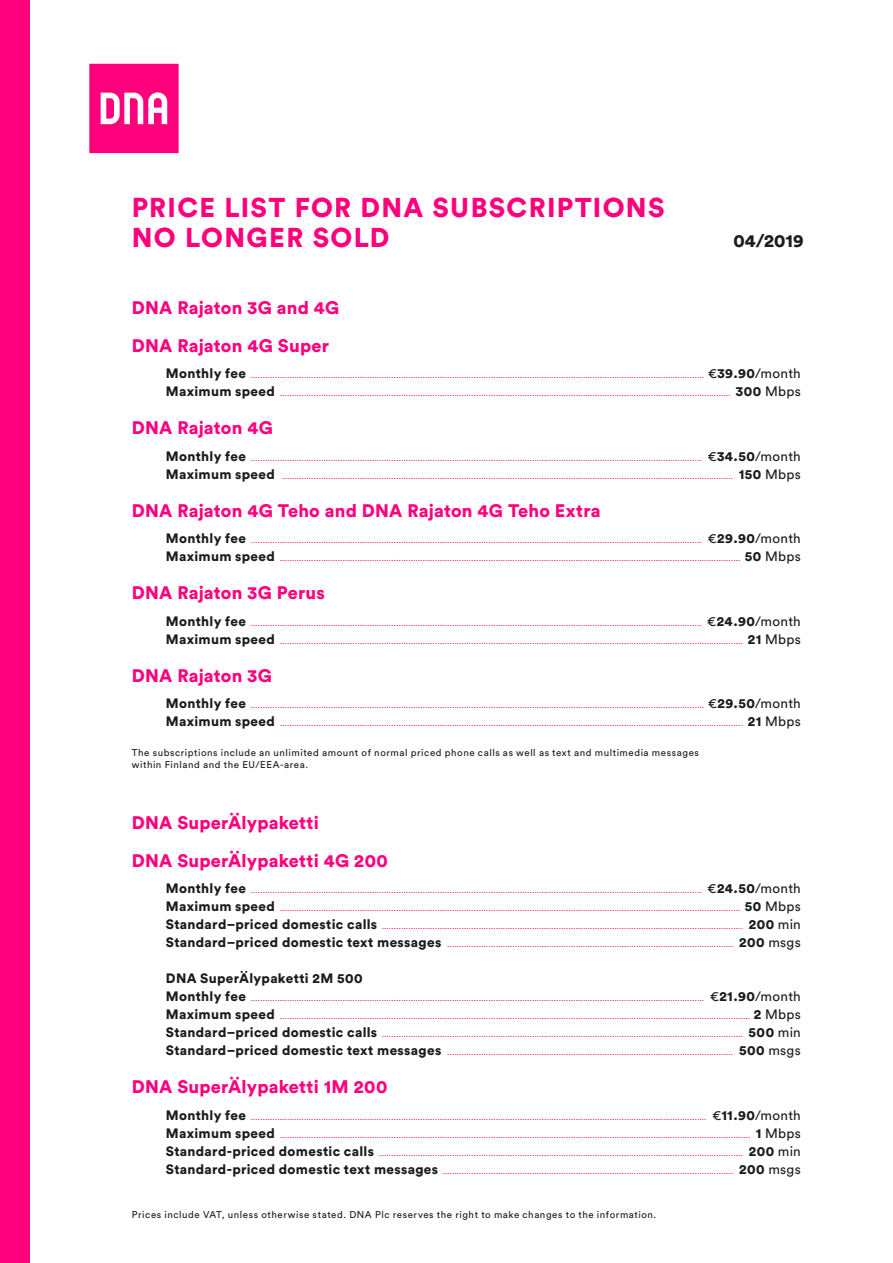
<style>
.page{position:relative;width:893px;height:1263px;background:#fff}
.page>*{position:absolute;margin:0;border:0;box-sizing:border-box;transform-origin:0 0}
.Hinnasto_otsikko_1{font:900 27px/30px "Circular Std";letter-spacing:.05em;color:#ff007d}
.Hinnasto_otsikko_2{font:900 18px "Circular Std";letter-spacing:.01em;color:#ff007d}
.t1{font:900 18px "Circular Std";letter-spacing:.005em;color:#1b1c20}
.Hinnasto_hintarivi{font:900 13.5px "Circular Std";letter-spacing:.025em;color:#1b1c20}
.Hinnasto_lakiteksti{font:9.75px/12px "Circular Std";letter-spacing:.055em;color:#1b1c20}
.Hinnasto_hintarivi-2{font:8.25px "Circular Std";color:#ff007d}
.s1{font-weight:900;font-size:13.5px;color:#1b1c20}
.s2{font-size:13.5px;color:#1b1c20}
</style>
<div class="page">
<div style="left:0;top:0;width:30px;height:1263px;background:#ff007d"></div>
<svg style="left:89px;top:64px;width:90px;height:89px;background:#ff2791"></svg>
<p class="Hinnasto_otsikko_1" style="left:132px;top:192px;width:534px">PRICE LIST FOR DNA SUBSCRIPTIONS<br>NO LONGER SOLD</p>
<p class="t1" style="left:733px;top:228px;width:72px">04/2019</p>
<p class="Hinnasto_otsikko_2" style="left:132px;top:295px;width:209px">DNA Rajaton 3G and 4G</p>
<p class="Hinnasto_otsikko_2" style="left:132px;top:333px;width:199px">DNA Rajaton 4G Super</p>
<p class="Hinnasto_hintarivi-2" style="left:166px;top:370px;width:636px"><span class="s1">Monthly fee</span> ........................................................................................................................................................................................... <span class="s2">€</span><span class="s1">39.90</span><span class="s2">/month</span></p>
<p class="Hinnasto_hintarivi-2" style="left:166px;top:388px;width:636px"><span class="s1">Maximum speed</span> .......................................................................................................................................................................................... <span class="s1">300</span> <span class="s2">Mbps</span></p>
<p class="Hinnasto_otsikko_2" style="left:132px;top:416px;width:143px">DNA Rajaton 4G</p>
<p class="Hinnasto_hintarivi-2" style="left:166px;top:453px;width:636px"><span class="s1">Monthly fee</span> .......................................................................................................................................................................................... <span class="s2">€</span><span class="s1">34.50</span><span class="s2">/month</span></p>
<p class="Hinnasto_hintarivi-2" style="left:166px;top:471px;width:636px"><span class="s1">Maximum speed</span> .......................................................................................................................................................................................... <span class="s1">150</span> <span class="s2">Mbps</span></p>
<p class="Hinnasto_otsikko_2" style="left:132px;top:498px;width:470px">DNA Rajaton 4G Teho and DNA Rajaton 4G Teho Extra</p>
<p class="Hinnasto_hintarivi-2" style="left:166px;top:535px;width:636px"><span class="s1">Monthly fee</span> .......................................................................................................................................................................................... <span class="s2">€</span><span class="s1">29.90</span><span class="s2">/month</span></p>
<p class="Hinnasto_hintarivi-2" style="left:166px;top:553px;width:636px"><span class="s1">Maximum speed</span> .............................................................................................................................................................................................. <span class="s1">50</span> <span class="s2">Mbps</span></p>
<p class="Hinnasto_otsikko_2" style="left:132px;top:581px;width:194px">DNA Rajaton 3G Perus</p>
<p class="Hinnasto_hintarivi-2" style="left:166px;top:618px;width:636px"><span class="s1">Monthly fee</span> .......................................................................................................................................................................................... <span class="s2">€</span><span class="s1">24.90</span><span class="s2">/month</span></p>
<p class="Hinnasto_hintarivi-2" style="left:166px;top:636px;width:636px"><span class="s1">Maximum speed</span> ............................................................................................................................................................................................... <span class="s1">21</span> <span class="s2">Mbps</span></p>
<p class="Hinnasto_otsikko_2" style="left:132px;top:663px;width:142px">DNA Rajaton 3G</p>
<p class="Hinnasto_hintarivi-2" style="left:166px;top:700px;width:636px"><span class="s1">Monthly fee</span> ........................................................................................................................................................................................... <span class="s2">€</span><span class="s1">29.50</span><span class="s2">/month</span></p>
<p class="Hinnasto_hintarivi-2" style="left:166px;top:718px;width:636px"><span class="s1">Maximum speed</span> ............................................................................................................................................................................................... <span class="s1">21</span> <span class="s2">Mbps</span></p>
<p class="Hinnasto_lakiteksti" style="left:132px;top:746px;width:569px">The subscriptions include an unlimited amount of normal priced phone calls as well as text and multimedia messages within Finland and the EU/EEA-area.</p>
<p class="Hinnasto_otsikko_2" style="left:132px;top:810px;width:188px">DNA SuperÄlypaketti</p>
<p class="Hinnasto_otsikko_2" style="left:132px;top:848px;width:257px">DNA SuperÄlypaketti 4G 200</p>
<p class="Hinnasto_hintarivi-2" style="left:166px;top:885px;width:636px"><span class="s1">Monthly fee</span> .......................................................................................................................................................................................... <span class="s2">€</span><span class="s1">24.50</span><span class="s2">/month</span></p>
<p class="Hinnasto_hintarivi-2" style="left:166px;top:903px;width:636px"><span class="s1">Maximum speed</span> .............................................................................................................................................................................................. <span class="s1">50</span> <span class="s2">Mbps</span></p>
<p class="Hinnasto_hintarivi-2" style="left:166px;top:921px;width:636px"><span class="s1">Standard–priced domestic calls</span> ..................................................................................................................................................... <span class="s1">200</span> <span class="s2">min</span></p>
<p class="Hinnasto_hintarivi-2" style="left:166px;top:939px;width:636px"><span class="s1">Standard–priced domestic text messages</span> ...................................................................................................................... <span class="s1">200</span> <span class="s2">msgs</span></p>
<p class="Hinnasto_hintarivi" style="left:166px;top:969px;width:198px">DNA SuperÄlypaketti 2M 500</p>
<p class="Hinnasto_hintarivi-2" style="left:166px;top:993px;width:636px"><span class="s1">Monthly fee</span> ........................................................................................................................................................................................... <span class="s2">€</span><span class="s1">21.90</span><span class="s2">/month</span></p>
<p class="Hinnasto_hintarivi-2" style="left:166px;top:1011px;width:636px"><span class="s1">Maximum speed</span> .................................................................................................................................................................................................. <span class="s1">2</span> <span class="s2">Mbps</span></p>
<p class="Hinnasto_hintarivi-2" style="left:166px;top:1029px;width:636px"><span class="s1">Standard–priced domestic calls</span> ..................................................................................................................................................... <span class="s1">500</span> <span class="s2">min</span></p>
<p class="Hinnasto_hintarivi-2" style="left:166px;top:1047px;width:636px"><span class="s1">Standard–priced domestic text messages</span> ...................................................................................................................... <span class="s1">500</span> <span class="s2">msgs</span></p>
<p class="Hinnasto_otsikko_2" style="left:132px;top:1075px;width:257px">DNA SuperÄlypaketti 1M 200</p>
<p class="Hinnasto_hintarivi-2" style="left:166px;top:1112px;width:636px"><span class="s1">Monthly fee</span> ............................................................................................................................................................................................ <span class="s2">€</span><span class="s1">11.90</span><span class="s2">/month</span></p>
<p class="Hinnasto_hintarivi-2" style="left:166px;top:1130px;width:636px"><span class="s1">Maximum speed</span> .................................................................................................................................................................................................. <span class="s1">1</span> <span class="s2">Mbps</span></p>
<p class="Hinnasto_hintarivi-2" style="left:166px;top:1148px;width:636px"><span class="s1">Standard-priced domestic calls</span> ...................................................................................................................................................... <span class="s1">200</span> <span class="s2">min</span></p>
<p class="Hinnasto_hintarivi-2" style="left:166px;top:1166px;width:636px"><span class="s1">Standard-priced domestic text messages</span> ........................................................................................................................ <span class="s1">200</span> <span class="s2">msgs</span></p>
<p class="Hinnasto_lakiteksti" style="left:132px;top:1209px;width:526px">Prices include VAT, unless otherwise stated. DNA Plc reserves the right to make changes to the information.</p>
</div>
